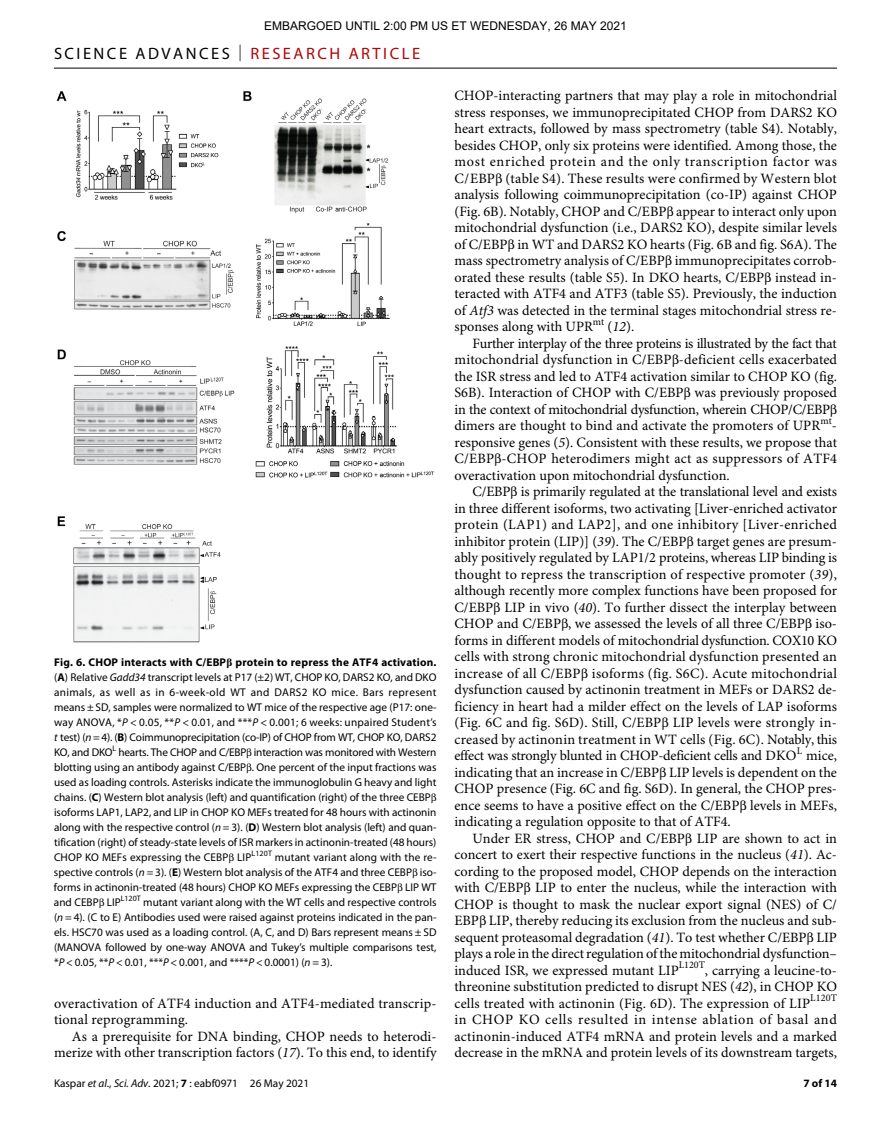
<style>
.page{position:relative;width:891px;height:1134px;background:#fff}
.page>*{position:absolute;margin:0;border:0;box-sizing:border-box;transform-origin:0 0}
.t1{font:16.5px "Myriad Pro";letter-spacing:.15em;color:#000}
.t2{font:14.25px/16.5px "Minion Pro";color:#000;text-align:justify}
.t3{font:12px "Arial";color:#000}
.t4{font:11.25px/15px "Myriad Pro";color:#000}
.t5{font:700 11.25px "Myriad Pro";color:#000}
.s1{font-weight:300}
.s2{color:#b10508}
.s3{font-weight:700}
.s4{font-style:italic}
</style>
<div class="page">
<hr style="left:54px;top:68px;width:783px;height:1px;background:#000">
<img style="left:56px;top:91px;width:378px;height:551px">
<p class="t3" style="left:264px;top:17px;width:364px">EMBARGOED UNTIL 2:00 PM US ET WEDNESDAY, 26 MAY 2021</p>
<p class="t1" style="left:54px;top:40px;width:368px">SCIENCE ADVANCES <span class="s1">|</span> <span class="s2">RESEARCH ARTICLE</span></p>
<p class="t4" style="left:54px;top:655px;width:384px"><span class="s3">Fig. 6. CHOP interacts with C/EBP protein to repress the ATF4 activation. </span>(<span class="s3">A</span>) Relative <span class="s4">Gadd34</span> transcript levels at P17 (±2) WT, CHOP KO, DARS2 KO, and DKO animals, as well as in 6-week-old WT and DARS2 KO mice. Bars represent means ± SD, samples were normalized to WT mice of the respective age (P17: one&shy;way ANOVA, *<span class="s4">P</span> &lt; 0.05, **<span class="s4">P</span> &lt; 0.01, and ***<span class="s4">P</span> &lt; 0.001; 6 weeks: unpaired Student’s <span class="s4">t</span> test) (<span class="s4">n</span>=4). (<span class="s3">B</span>) Coimmunoprecipitation (co-IP) of CHOP from WT, CHOP KO, DARS2<br>KO, and DKO<sup>L</sup> hearts. The CHOP and C/EBP interaction was monitored with Western blotting using an antibody against C/EBP . One percent of the input fractions was used as loading controls. Asterisks indicate the immunoglobulin G heavy and light chains. (<span class="s3">C</span>) Western blot analysis (left) and quantification (right) of the three CEBP isoforms LAP1, LAP2, and LIP in CHOP KO MEFs treated for 48 hours with actinonin along with the respective control (<span class="s4">n</span> = 3). (<span class="s3">D</span>) Western blot analysis (left) and quan&shy;tification (right) of steady-state levels of ISR markers in actinonin-treated (48 hours)<br>CHOP KO MEFs expressing the CEBP LIP<sup>L120T</sup> mutant variant along with the re&shy;spective controls (<span class="s4">n</span> = 3). (<span class="s3">E</span>) Western blot analysis of the ATF4 and three CEBP iso&shy;forms in actinonin-treated (48 hours) CHOP KO MEFs expressing the CEBP LIP WT and CEBP LIP<sup>L120T</sup> mutant variant along with the WT cells and respective controls (<span class="s4">n</span> = 4). (C to E) Antibodies used were raised against proteins indicated in the pan&shy;els. HSC70 was used as a loading control. (A, C, and D) Bars represent means ± SD (MANOVA followed by one-way ANOVA and Tukey’s multiple comparisons test, *<span class="s4">P</span> &lt; 0.05, **<span class="s4">P</span> &lt; 0.01, ***<span class="s4">P</span> &lt; 0.001, and ****<span class="s4">P</span> &lt; 0.0001) (<span class="s4">n</span> = 3).</p>
<p class="t2" style="left:54px;top:996px;width:384px">overactivation of ATF4 induction and ATF4-mediated transcrip&shy;tional reprogramming.</p>
<p class="t2" style="left:54px;top:1029px;width:384px;text-align:right">As a prerequisite for DNA binding, CHOP needs to heterodi&shy;merize with other transcription factors (<span class="s4">17</span>). To this end, to identify</p>
<p class="t4" style="left:54px;top:1076px;width:257px">Kaspar <span class="s4">et al</span>., <span class="s4">Sci. Adv.</span> 2021; <span class="s3">7</span> : eabf0971 26 May 2021</p>
<p class="t2" style="left:454px;top:89px;width:384px">CHOP-interacting partners that may play a role in mitochondrial stress responses, we immunoprecipitated CHOP from DARS2 KO heart extracts, followed by mass spectrometry (table S4). Notably, besides CHOP, only six proteins were identified. Among those, the most enriched protein and the only transcription factor was C/EBP (table S4). These results were confirmed by Western blot analysis following coimmunoprecipitation (co-IP) against CHOP (Fig. 6B). Notably, CHOP and C/EBP appear to interact only upon mitochondrial dysfunction (i.e., DARS2 KO), despite similar levels of C/EBP in WT and DARS2 KO hearts (Fig. 6B and fig. S6A). The mass spectrometry analysis of C/EBP immunoprecipitates corrob&shy;orated these results (table S5). In DKO hearts, C/EBP instead in&shy;teracted with ATF4 and ATF3 (table S5). Previously, the induction of <span class="s4">Atf3</span> was detected in the terminal stages mitochondrial stress re&shy;sponses along with UPR<sup>mt</sup> (<span class="s4">12</span>).</p>
<p class="t2" style="left:455px;top:336px;width:384px;text-align:left;text-indent:18px">Further interplay of the three proteins is illustrated by the fact that mitochondrial dysfunction in C/EBP -deficient cells exacerbated the ISR stress and led to ATF4 activation similar to CHOP KO (fig.<br>S6B). Interaction of CHOP with C/EBP was previously proposed in the context of mitochondrial dysfunction, wherein CHOP/C/EBP dimers are thought to bind and activate the promoters of UPR<sup>mt&shy;</sup>responsive genes (<span class="s4">5</span>). Consistent with these results, we propose that C/EBP -CHOP heterodimers might act as suppressors of ATF4 overactivation upon mitochondrial dysfunction.</p>
<p class="t2" style="left:455px;top:485px;width:384px;text-indent:18px">C/EBP is primarily regulated at the translational level and exists in three different isoforms, two activating [Liver-enriched activator protein (LAP1) and LAP2], and one inhibitory [Liver-enriched inhibitor protein (LIP)] (<span class="s4">39</span>). The C/EBP target genes are presum&shy;ably positively regulated by LAP1/2 proteins, whereas LIP binding is thought to repress the transcription of respective promoter (<span class="s4">39</span>), although recently more complex functions have been proposed for C/EBP LIP in vivo (<span class="s4">40</span>). To further dissect the interplay between CHOP and C/EBP , we assessed the levels of all three C/EBP iso&shy;forms in different models of mitochondrial dysfunction. COX10 KO cells with strong chronic mitochondrial dysfunction presented an increase of all C/EBP isoforms (fig. S6C). Acute mitochondrial dysfunction caused by actinonin treatment in MEFs or DARS2 de&shy;ficiency in heart had a milder effect on the levels of LAP isoforms (Fig. 6C and fig. S6D). Still, C/EBP LIP levels were strongly in&shy;creased by actinonin treatment in WT cells (Fig. 6C). Notably, this effect was strongly blunted in CHOP-deficient cells and DKO<sup>L</sup> mice, indicating that an increase in C/EBP LIP levels is dependent on the CHOP presence (Fig. 6C and fig. S6D). In general, the CHOP pres&shy;ence seems to have a positive effect on the C/EBP levels in MEFs, indicating a regulation opposite to that of ATF4.</p>
<p class="t2" style="left:454px;top:831px;width:384px;text-indent:18px">Under ER stress, CHOP and C/EBP LIP are shown to act in concert to exert their respective functions in the nucleus (<span class="s4">41</span>). Ac&shy;cording to the proposed model, CHOP depends on the interaction with C/EBP LIP to enter the nucleus, while the interaction with CHOP is thought to mask the nuclear export signal (NES) of C/ EBP LIP, thereby reducing its exclusion from the nucleus and sub&shy;sequent proteasomal degradation (<span class="s4">41</span>). To test whether C/EBP LIP plays a role in the direct regulation of the mitochondrial dysfunction– induced ISR, we expressed mutant LIP<sup>L120T</sup>, carrying a leucine-to&shy;threonine substitution predicted to disrupt NES (<span class="s4">42</span>), in CHOP KO cells treated with actinonin (Fig. 6D). The expression of LIP<sup>L120T </sup>in CHOP KO cells resulted in intense ablation of basal and actinonin-induced ATF4 mRNA and protein levels and a marked decrease in the mRNA and protein levels of its downstream targets,</p>
<p class="t5" style="left:803px;top:1074px;width:35px">7 of 14</p>
</div>
